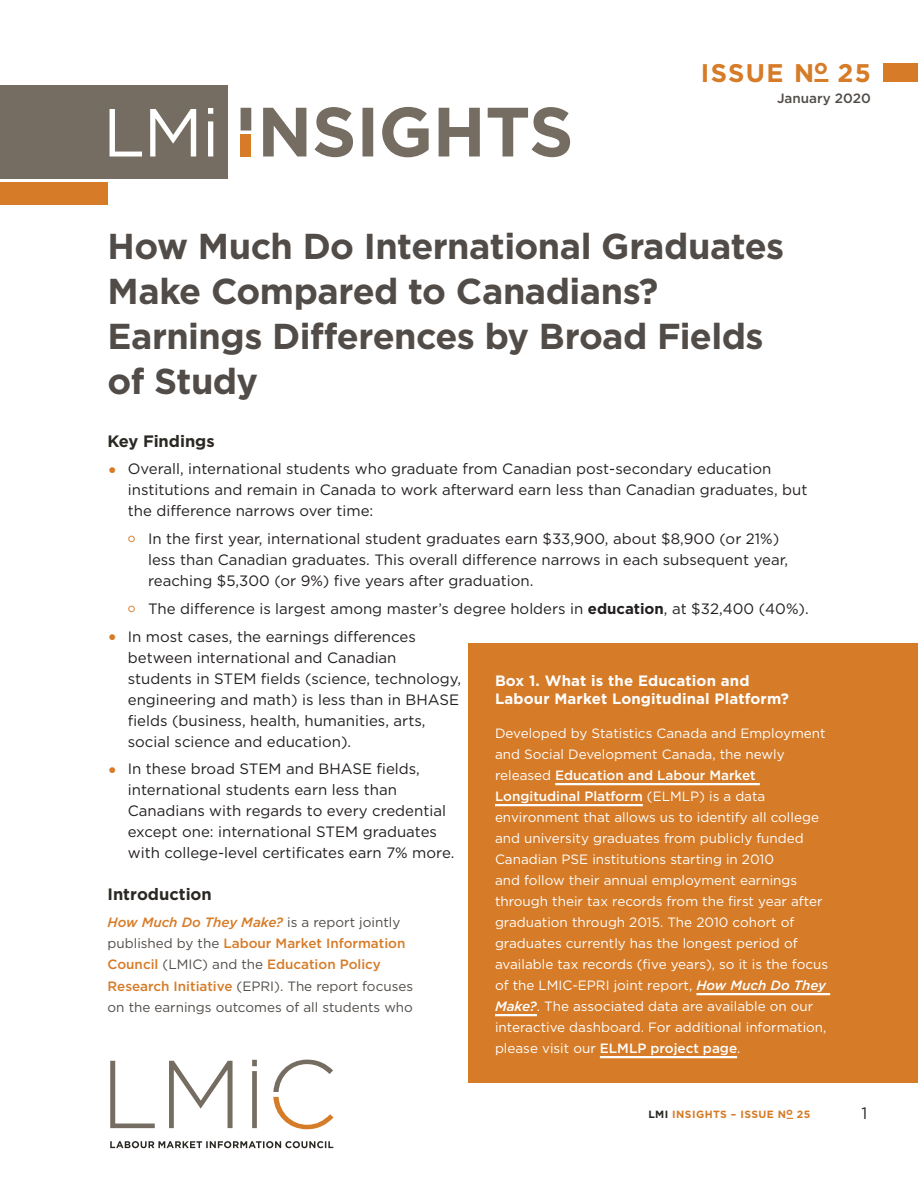
<style>
.page{position:relative;width:918px;height:1188px;background:#fff}
.page>*{position:absolute;margin:0;border:0;box-sizing:border-box;transform-origin:0 0}
.t1{font:700 36px/45px "Gotham HTF";letter-spacing:-.015em;color:#514c48}
.t2{font:700 25.5px "Gotham HTF";letter-spacing:.055em;color:#d67b27}
.t3{font:700 16.5px "Gotham HTF";color:#2b2824}
.t4{font:16.5px "Gotham HTF";color:#2b2824}
.t5{font:15px/21px "Gotham HTF";color:#231f20}
.t6{font:700 15px/18px "Gotham HTF";letter-spacing:.01em;color:#fff}
.t7{font:13.5px/21px "Gotham HTF";color:#fff}
.t8{font:13.5px/21px "Gotham HTF";color:#514c48}
.t9{font:500 13.5px "Gotham HTF";color:#514c48}
.t10{font:700 10.5px "Gotham HTF";letter-spacing:.04em;color:#d67b27}
.s1{font-weight:700;font-size:19.5px;color:#d67b27}
.s2{font-size:12px;color:#d67b27}
.s3{font-weight:700}
.s4{font-weight:500;font-style:italic;color:#d67b27}
.s5{font-weight:500;color:#d67b27}
.s6{font-weight:500}
.s7{font-weight:500;font-style:italic}
.s8{color:#2b2824}
</style>
<div class="page">
<svg style="left:110px;top:1060px;width:224px;height:69px"></svg>
<svg style="left:110px;top:1141px;width:223px;height:7px"></svg>
<svg style="left:241px;top:107px;width:329px;height:50px"></svg>
<div style="left:0;top:85px;width:227px;height:94px;background:#756d62"></div>
<div style="left:883px;top:64px;width:35px;height:18px;background:#d67b27"></div>
<div style="left:0;top:182px;width:108px;height:23px;background:#d67b27"></div>
<svg style="left:110px;top:108px;width:103px;height:48px"></svg>
<hr style="left:814px;top:79px;width:14px;height:3px;background:#d67b27">
<div style="left:468px;top:644px;width:450px;height:439px;background:#d67b27"></div>
<hr style="left:555px;top:783px;width:205px;height:2px;background:#fff">
<hr style="left:495px;top:804px;width:148px;height:2px;background:#fff">
<hr style="left:696px;top:993px;width:134px;height:2px;background:#fff">
<hr style="left:495px;top:1014px;width:42px;height:2px;background:#fff">
<hr style="left:600px;top:1056px;width:137px;height:2px;background:#fff">
<h2 class="t2" style="left:701px;top:58px;width:172px">ISSUE N<sup>O</sup> 25</h2>
<p class="t9" style="left:777px;top:91px;width:95px">January 2020</p>
<h1 class="t1" style="left:108px;top:223px;width:678px">How Much Do International Graduates<br>Make Compared to Canadians?<br>Earnings Differences by Broad Fields of Study</h1>
<p class="t3" style="left:108px;top:431px;width:109px">Key Findings</p>
<p class="t5" style="left:128px;top:458px;width:681px;text-indent:-20px"><span class="s1">•</span> Overall, international students who graduate from Canadian post-secondary education institutions and remain in Canada to work afterward earn less than Canadian graduates, but the difference narrows over time:</p>
<p class="t5" style="left:148px;top:528px;width:642px;text-indent:-20px"><span class="s2">o</span> In the first year, international student graduates earn $33,900, about $8,900 (or 21%) less than Canadian graduates. This overall difference narrows in each subsequent year, reaching $5,300 (or 9%) five years after graduation.</p>
<p class="t5" style="left:128px;top:598px;width:682px"><span class="s2">o</span> The difference is largest among master’s degree holders in <span class="s3">education</span>, at $32,400 (40%).</p>
<p class="t5" style="left:128px;top:626px;width:335px;text-indent:-20px"><span class="s1">•</span> In most cases, the earnings differences between international and Canadian students in STEM fields (science, technology, engineering and math) is less than in BHASE fields (business, health, humanities, arts, social science and education).</p>
<p class="t5" style="left:128px;top:758px;width:328px;text-indent:-20px"><span class="s1">•</span> In these broad STEM and BHASE fields, international students earn less than Canadians with regards to every credential except one: international STEM graduates with college-level certificates earn 7% more.</p>
<p class="t3" style="left:108px;top:884px;width:106px">Introduction</p>
<p class="t8" style="left:108px;top:912px;width:307px"><span class="s4">How Much Do They Make?</span> is a report jointly published by the <span class="s5">Labour Market Information Council</span> (LMIC) and the <span class="s5">Education Policy Research Initiative</span> (EPRI). The report focuses on the earnings outcomes of all students who</p>
<p class="t6" style="left:495px;top:671px;width:296px">Box 1. What is the Education and<br>Labour Market Longitudinal Platform?</p>
<p class="t7" style="left:495px;top:723px;width:335px">Developed by Statistics Canada and Employment and Social Development Canada, the newly released <span class="s6">Education and Labour Market Longitudinal Platform</span> (ELMLP) is a data environment that allows us to identify all college and university graduates from publicly funded Canadian PSE institutions starting in 2010<br>and follow their annual employment earnings through their tax records from the first year after graduation through 2015. The 2010 cohort of graduates currently has the longest period of available tax records (five years), so it is the focus of the LMIC-EPRI joint report, <span class="s7">How Much Do They Make?</span>. The associated data are available on our interactive dashboard. For additional information, please visit our <span class="s6">ELMLP project page</span>.</p>
<p class="t10" style="left:648px;top:1109px;width:163px"><span class="s8">LMI</span> INSIGHTS – ISSUE N<sup>O</sup> 25</p>
<p class="t4" style="left:862px;top:1104px;width:7px">1</p>
</div>
